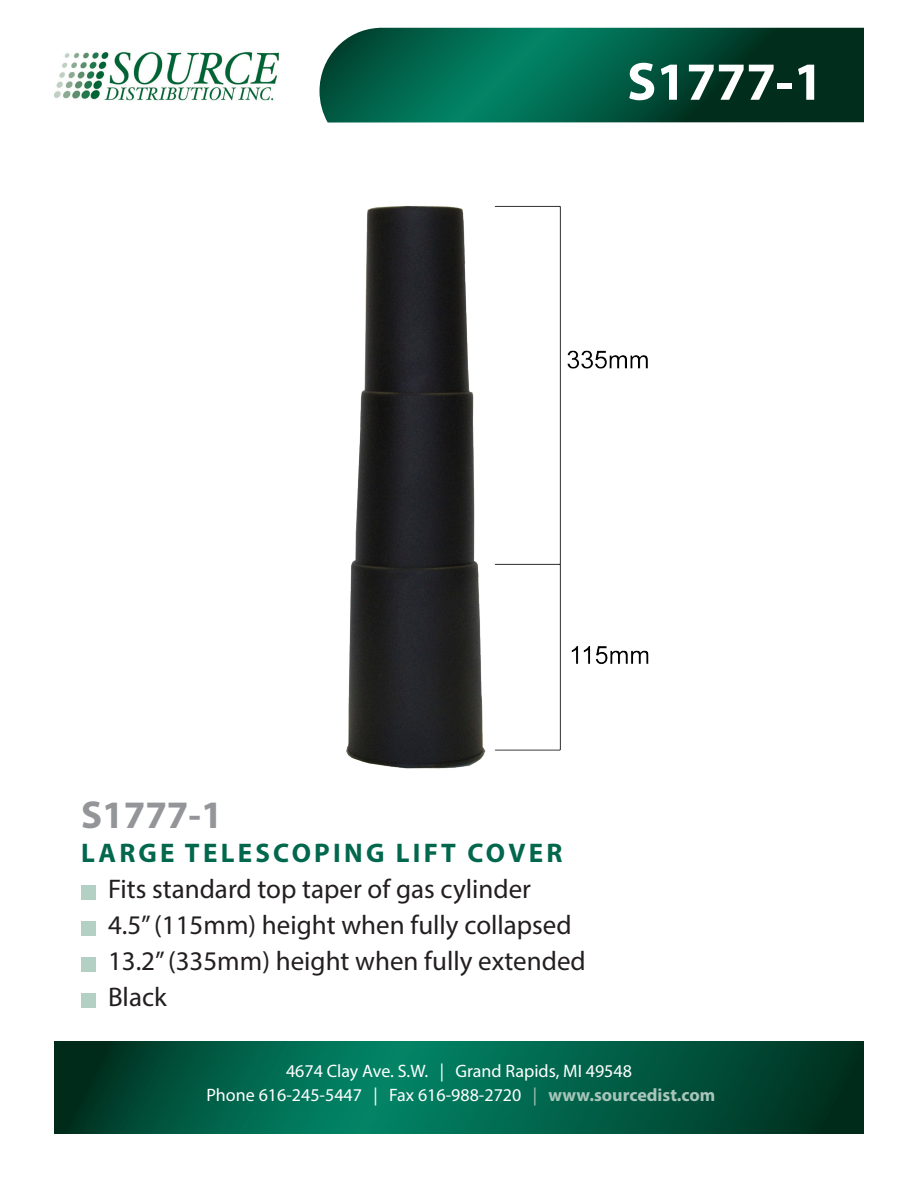
<style>
.page{position:relative;width:918px;height:1188px;background:#fff}
.page>*{position:absolute;margin:0;border:0;box-sizing:border-box;transform-origin:0 0}
.t1{font:700 54px "Myriad Pro";color:#fff}
.t2{font:700 39px "Myriad Pro";color:#939598}
.t3{font:27px "Myriad Pro";color:#231f20}
.t4{font:700 27px "Myriad Pro";letter-spacing:.12em;color:#01674d}
.t5{font:18px "Myriad Pro";color:#fff}
.s1{color:#a8c5ba}
.s2{font-weight:700;color:#a8c5ba}
</style>
<div class="page">
<svg style="left:54px;top:1041px;width:810px;height:93px;background:#005a42"></svg>
<svg style="left:320px;top:28px;width:544px;height:95px;background:#075943"></svg>
<img style="left:54px;top:51px;width:225px;height:50px">
<div style="left:81px;top:885px;width:14px;height:15px;background:#b2d0c4"></div>
<div style="left:81px;top:921px;width:14px;height:15px;background:#b2d0c4"></div>
<div style="left:81px;top:957px;width:14px;height:15px;background:#b2d0c4"></div>
<div style="left:81px;top:993px;width:14px;height:15px;background:#b2d0c4"></div>
<img style="left:346px;top:205px;width:303px;height:564px">
<p class="t1" style="left:627px;top:46px;width:198px">S1777-1</p>
<p class="t2" style="left:81px;top:789px;width:143px">S1777-1</p>
<p class="t4" style="left:81px;top:835px;width:483px">LARGE TELESCOPING LIFT COVER</p>
<p class="t3" style="left:108px;top:872px;width:425px">Fits standard top taper of gas cylinder</p>
<p class="t3" style="left:108px;top:908px;width:465px">4.5” (115mm) height when fully collapsed</p>
<p class="t3" style="left:108px;top:944px;width:479px">13.2” (335mm) height when fully extended</p>
<p class="t3" style="left:108px;top:980px;width:60px">Black</p>
<p class="t5" style="left:286px;top:1060px;width:347px">4674 Clay Ave. S.W. | Grand Rapids, MI 49548</p>
<p class="t5" style="left:206px;top:1084px;width:510px">Phone 616-245-5447 | Fax 616-988-2720 <span class="s1">|</span> <span class="s2">www.sourcedist.com</span></p>
</div>
